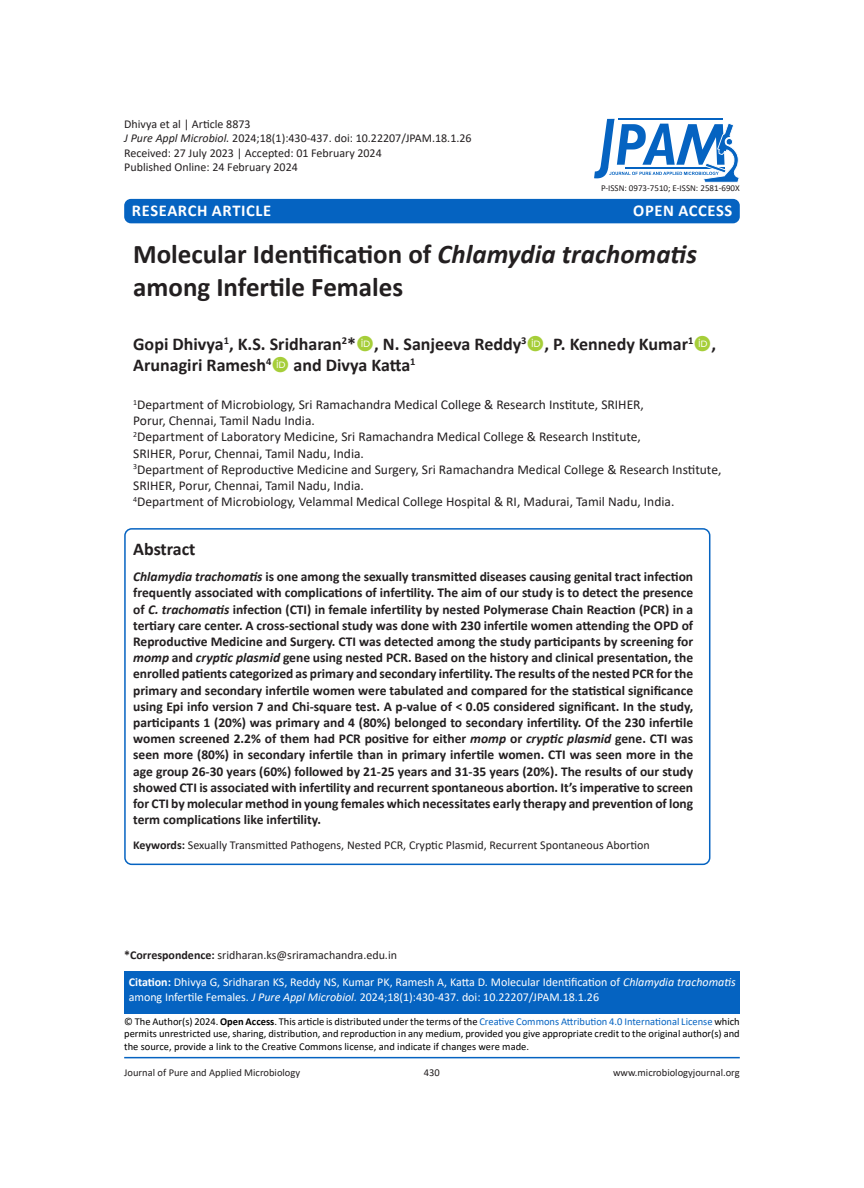
<style>
.page{position:relative;width:864px;height:1188px;background:#fff}
.page>*{position:absolute;margin:0;border:0;box-sizing:border-box;transform-origin:0 0}
.JPAM_Heading{font:700 27px/32.4px "Calibri";color:#231f20}
.JPAM_Author_Name{font:700 18px "Calibri";color:#231f20}
.JPAM_ABSTRACT{font:700 18px "Calibri";color:#231f20}
.t1{font:700 16.5px "Calibri";letter-spacing:.04em;color:#fff}
.JPAM_ABSTRACT-2{font:700 13.5px/16.2px "Calibri";color:#231f20;text-align:justify}
.JPAM_Adds___Keys{font:13.5px/16.2px "Calibri";color:#231f20}
.JPAM_ABSTRACT-3{font:12px "Calibri";color:#231f20}
.JPAM_Body_text{font:12px/14.4px "Calibri";color:#fff}
.JPAM_Body_text-2{font:12px "Calibri";color:#231f20}
.Body_text{font:10.5px/12.6px "Calibri";color:#000;text-align:justify}
.t2{font:10.5px "Calibri";color:#231f20}
.t3{font:9px "Calibri";color:#231f20}
.s1{font-style:italic}
.s2{font-weight:700}
.s3{color:#0563c1}
</style>
<div class="page">
<div style="left:124px;top:971px;width:616px;height:43px;background:#0563c1"></div>
<hr style="left:124px;top:1057px;width:616px;height:1px;background:#0563c1">
<div style="left:124px;top:199px;width:616px;height:24px;background:#0563c1;border-radius:7px"></div>
<svg style="left:594px;top:119px;width:145px;height:64px"></svg>
<div style="left:124px;top:528px;width:586px;height:337px;border:2px solid #0563c1;border-radius:7px"></div>
<p class="JPAM_ABSTRACT-3" style="left:124px;top:115px;width:128px">Dhivya et al | Article 8873</p>
<p class="JPAM_ABSTRACT-3" style="left:124px;top:130px;width:349px"><span class="s1">J Pure Appl Microbiol.</span> 2024;18(1):430-437. doi: 10.22207/JPAM.18.1.26</p>
<p class="JPAM_ABSTRACT-3" style="left:124px;top:144px;width:259px">Received: 27 July 2023 | Accepted: 01 February 2024</p>
<p class="JPAM_ABSTRACT-3" style="left:124px;top:159px;width:175px">Published Online: 24 February 2024</p>
<p class="t1" style="left:132px;top:198px;width:141px">RESEARCH ARTICLE</p>
<p class="t1" style="left:633px;top:198px;width:101px">OPEN ACCESS</p>
<p class="t3" style="left:601px;top:182px;width:140px">P-ISSN: 0973-7510; E-ISSN: 2581-690X</p>
<p class="JPAM_Heading" style="left:133px;top:238px;width:565px">Molecular Identification of <span class="s1">Chlamydia trachomatis </span>among Infertile Females</p>
<p class="JPAM_Author_Name" style="left:133px;top:331px;width:584px">Gopi Dhivya<sup>1</sup>, K.S. Sridharan<sup>2</sup>* , N. Sanjeeva Reddy<sup>3</sup> , P. Kennedy Kumar<sup>1</sup> ,</p>
<p class="JPAM_Author_Name" style="left:133px;top:353px;width:284px">Arunagiri Ramesh<sup>4</sup> and Divya Katta<sup>1</sup></p>
<p class="JPAM_Adds___Keys" style="left:133px;top:396px;width:512px"><sup>1</sup>Department of Microbiology, Sri Ramachandra Medical College &amp; Research Institute, SRIHER,</p>
<p class="JPAM_Adds___Keys" style="left:133px;top:412px;width:183px">Porur, Chennai, Tamil Nadu India.</p>
<p class="JPAM_Adds___Keys" style="left:133px;top:429px;width:509px"><sup>2</sup>Department of Laboratory Medicine, Sri Ramachandra Medical College &amp; Research Institute,</p>
<p class="JPAM_Adds___Keys" style="left:133px;top:445px;width:232px">SRIHER, Porur, Chennai, Tamil Nadu, India.</p>
<p class="JPAM_Adds___Keys" style="left:133px;top:461px;width:590px"><sup>3</sup>Department of Reproductive Medicine and Surgery, Sri Ramachandra Medical College &amp; Research Institute,<br>SRIHER, Porur, Chennai, Tamil Nadu, India.</p>
<p class="JPAM_Adds___Keys" style="left:133px;top:493px;width:543px"><sup>4</sup>Department of Microbiology, Velammal Medical College Hospital &amp; RI, Madurai, Tamil Nadu, India.</p>
<p class="JPAM_ABSTRACT" style="left:133px;top:536px;width:64px">Abstract</p>
<p class="JPAM_ABSTRACT-2" style="left:133px;top:568px;width:562px"><span class="s1">Chlamydia trachomatis</span> is one among the sexually transmitted diseases causing genital tract infection frequently associated with complications of infertility. The aim of our study is to detect the presence of <span class="s1">C. trachomatis</span> infection (CTI) in female infertility by nested Polymerase Chain Reaction (PCR) in a tertiary care center. A cross-sectional study was done with 230 infertile women attending the OPD of Reproductive Medicine and Surgery. CTI was detected among the study participants by screening for <span class="s1">momp</span> and <span class="s1">cryptic plasmid</span> gene using nested PCR. Based on the history and clinical presentation, the enrolled patients categorized as primary and secondary infertility. The results of the nested PCR for the primary and secondary infertile women were tabulated and compared for the statistical significance using Epi info version 7 and Chi-square test. A p-value of &lt; 0.05 considered significant. In the study, participants 1 (20%) was primary and 4 (80%) belonged to secondary infertility. Of the 230 infertile women screened 2.2% of them had PCR positive for either <span class="s1">momp</span> or <span class="s1">cryptic plasmid</span> gene. CTI was seen more (80%) in secondary infertile than in primary infertile women. CTI was seen more in the age group 26-30 years (60%) followed by 21-25 years and 31-35 years (20%). The results of our study showed CTI is associated with infertility and recurrent spontaneous abortion. It’s imperative to screen for CTI by molecular method in young females which necessitates early therapy and prevention of long term complications like infertility.</p>
<p class="JPAM_ABSTRACT-3" style="left:133px;top:837px;width:518px"><span class="s2">Keywords:</span> Sexually Transmitted Pathogens, Nested PCR, Cryptic Plasmid, Recurrent Spontaneous Abortion</p>
<p class="JPAM_Body_text-2" style="left:124px;top:947px;width:274px"><span class="s2">*Correspondence:</span> sridharan.ks@sriramachandra.edu.in</p>
<p class="JPAM_Body_text" style="left:129px;top:975px;width:609px"><span class="s2">Citation:</span> Dhivya G, Sridharan KS, Reddy NS, Kumar PK, Ramesh A, Katta D. Molecular Identification of <span class="s1">Chlamydia trachomatis </span>among Infertile Females. <span class="s1">J Pure Appl Microbiol.</span> 2024;18(1):430-437. doi: 10.22207/JPAM.18.1.26</p>
<p class="Body_text" style="left:124px;top:1015px;width:617px">© The Author(s) 2024. <span class="s2">Open Access</span>. This article is distributed under the terms of the <span class="s3">Creative Commons Attribution 4.0 International License</span> which permits unrestricted use, sharing, distribution, and reproduction in any medium, provided you give appropriate credit to the original author(s) and the source, provide a link to the Creative Commons license, and indicate if changes were made.</p>
<p class="t2" style="left:124px;top:1065px;width:177px">Journal of Pure and Applied Microbiology</p>
<p class="t2" style="left:424px;top:1065px;width:17px">430</p>
<p class="t2" style="left:613px;top:1065px;width:128px">www.microbiologyjournal.org</p>
</div>
